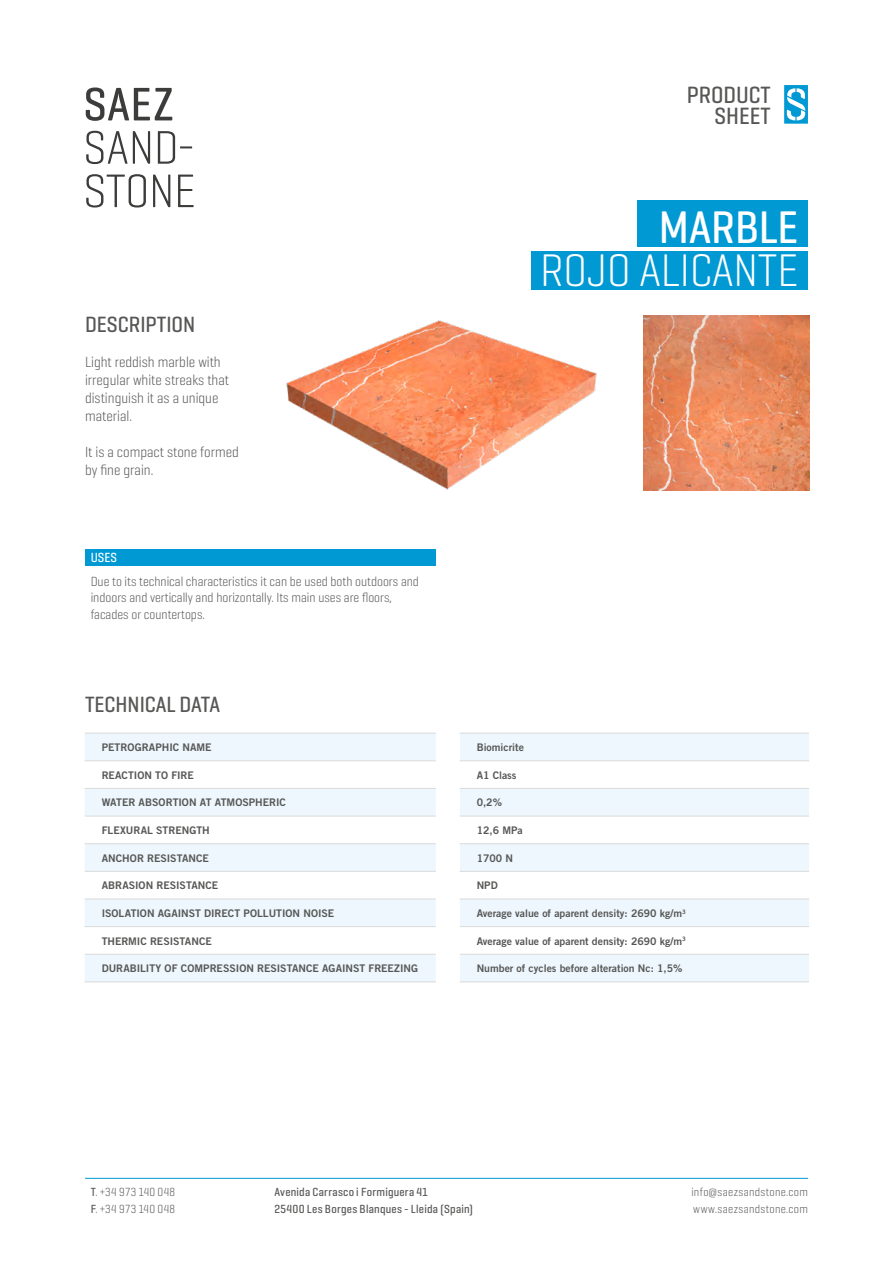
<style>
.page{position:relative;width:893px;height:1263px;background:#fff}
.page>*{position:absolute;margin:0;border:0;box-sizing:border-box;transform-origin:0 0}
.t1{font:300 46.5px "Geogrotesque Cond";color:#fff}
.t2{font:500 46.5px "Geogrotesque Cond";color:#fff}
.t3{font:500 24px/21px "Geogrotesque Cond";color:#575756;text-align:right}
.t4{font:500 22.5px "Geogrotesque Cond";color:#575756}
.t5{font:300 15px/18px "Geogrotesque Cond";color:#575756}
.t6{font:300 13.5px/16.2px "Geogrotesque Cond";color:#575756}
.t7{font:500 13.5px "Geogrotesque Cond";color:#fff}
.t8{font:300 12px/16.5px "Geogrotesque Cond";letter-spacing:.03em;color:#575756}
.t9{font:500 12px/16.5px "Geogrotesque Cond";letter-spacing:.02em;color:#575756}
.t10{font:10.5px "Trade Gothic LT Bold Two";color:#575756}
.s1{font-weight:500}
</style>
<div class="page">
<div style="left:638px;top:200px;width:170px;height:46px;background:#0099d4"></div>
<svg style="left:86px;top:87px;width:86px;height:34px"></svg>
<svg style="left:86px;top:131px;width:64px;height:33px"></svg>
<svg style="left:158px;top:131px;width:34px;height:33px"></svg>
<svg style="left:86px;top:174px;width:60px;height:33px"></svg>
<svg style="left:153px;top:175px;width:17px;height:32px"></svg>
<svg style="left:178px;top:175px;width:16px;height:32px"></svg>
<div style="left:85px;top:550px;width:351px;height:16px;background:#0099d4"></div>
<hr style="left:85px;top:1178px;width:723px;height:1px;background:#0099d4">
<svg style="left:784px;top:85px;width:24px;height:39px"></svg>
<img style="left:643px;top:315px;width:166px;height:175px">
<img style="left:286px;top:320px;width:311px;height:170px">
<div style="left:531px;top:251px;width:277px;height:39px;background:#0099d4"></div>
<svg style="left:85px;top:734px;width:724px;height:247px;fill:#eef7fd"></svg>
<svg style="left:436px;top:734px;width:24px;height:247px"></svg>
<hr style="left:85px;top:733px;width:351px;height:1px;background:#dadada">
<hr style="left:460px;top:733px;width:349px;height:1px;background:#dadada">
<hr style="left:85px;top:760px;width:351px;height:1px;background:#dadada">
<hr style="left:460px;top:760px;width:349px;height:1px;background:#dadada">
<hr style="left:85px;top:788px;width:351px;height:1px;background:#dadada">
<hr style="left:85px;top:871px;width:351px;height:1px;background:#dadada">
<hr style="left:460px;top:788px;width:349px;height:1px;background:#dadada">
<hr style="left:460px;top:816px;width:349px;height:1px;background:#dadada">
<hr style="left:85px;top:816px;width:351px;height:1px;background:#dadada">
<hr style="left:85px;top:843px;width:351px;height:1px;background:#dadada">
<hr style="left:85px;top:898px;width:351px;height:1px;background:#dadada">
<hr style="left:85px;top:926px;width:351px;height:1px;background:#dadada">
<hr style="left:460px;top:954px;width:349px;height:1px;background:#dadada">
<hr style="left:460px;top:981px;width:349px;height:1px;background:#dadada">
<hr style="left:460px;top:898px;width:349px;height:1px;background:#dadada">
<hr style="left:460px;top:926px;width:349px;height:1px;background:#dadada">
<hr style="left:85px;top:954px;width:351px;height:1px;background:#dadada">
<hr style="left:85px;top:981px;width:351px;height:1px;background:#dadada">
<hr style="left:460px;top:843px;width:349px;height:1px;background:#dadada">
<hr style="left:460px;top:871px;width:349px;height:1px;background:#dadada">
<h2 class="t3" style="left:687px;top:84px;width:85px">PRODUCT<br>SHEET</h2>
<h3 class="t4" style="left:85px;top:311px;width:112px">DESCRIPTION</h3>
<h3 class="t5" style="left:85px;top:353px;width:145px">Light reddish marble with irregular white streaks that distinguish it as a unique material.</h3>
<h3 class="t5" style="left:85px;top:443px;width:155px">It is a compact stone formed by fine grain.</h3>
<p class="t7" style="left:91px;top:548px;width:28px">USES</p>
<p class="t6" style="left:91px;top:573px;width:330px">Due to its technical characteristics it can be used both outdoors and indoors and vertically and horizontally. Its main uses are floors, facades or countertops.</p>
<h1 class="t2" style="left:659px;top:198px;width:141px">MARBLE</h1>
<h1 class="t1" style="left:540px;top:241px;width:260px">ROJO ALICANTE</h1>
<h3 class="t4" style="left:85px;top:690px;width:137px">TECHNICAL DATA</h3>
<p class="t10" style="left:102px;top:741px;width:112px">PETROGRAPHIC NAME</p>
<p class="t10" style="left:477px;top:741px;width:49px">Biomicrite</p>
<p class="t10" style="left:102px;top:768px;width:94px">REACTION TO FIRE</p>
<p class="t10" style="left:477px;top:768px;width:41px">A1 Class</p>
<p class="t10" style="left:102px;top:796px;width:186px">WATER ABSORTION AT ATMOSPHERIC</p>
<p class="t10" style="left:477px;top:796px;width:27px">0,2%</p>
<p class="t10" style="left:102px;top:824px;width:110px">FLEXURAL STRENGTH</p>
<p class="t10" style="left:477px;top:824px;width:48px">12,6 MPa</p>
<p class="t10" style="left:102px;top:851px;width:109px">ANCHOR RESISTANCE</p>
<p class="t10" style="left:477px;top:851px;width:38px">1700 N</p>
<p class="t10" style="left:102px;top:879px;width:118px">ABRASION RESISTANCE</p>
<p class="t10" style="left:477px;top:879px;width:22px">NPD</p>
<p class="t10" style="left:102px;top:907px;width:234px">ISOLATION AGAINST DIRECT POLLUTION NOISE</p>
<p class="t10" style="left:477px;top:907px;width:211px">Average value of aparent density: 2690 kg/m<sup>3</sup></p>
<p class="t10" style="left:102px;top:934px;width:112px">THERMIC RESISTANCE</p>
<p class="t10" style="left:477px;top:934px;width:211px">Average value of aparent density: 2690 kg/m<sup>3</sup></p>
<p class="t10" style="left:102px;top:962px;width:318px">DURABILITY OF COMPRESSION RESISTANCE AGAINST FREEZING</p>
<p class="t10" style="left:477px;top:962px;width:207px">Number of cycles before alteration Nc: 1,5%</p>
<p class="t8" style="left:91px;top:1183px;width:86px"><span class="s1">T</span>. +34 973 140 048<br><span class="s1">F</span>. +34 973 140 048</p>
<p class="t8" style="left:691px;top:1183px;width:118px">info@saezsandstone.com www.saezsandstone.com</p>
<p class="t9" style="left:274px;top:1183px;width:200px">Avenida Carrasco i Formiguera 41<br>25400 Les Borges Blanques - Lleida (Spain)</p>
</div>
